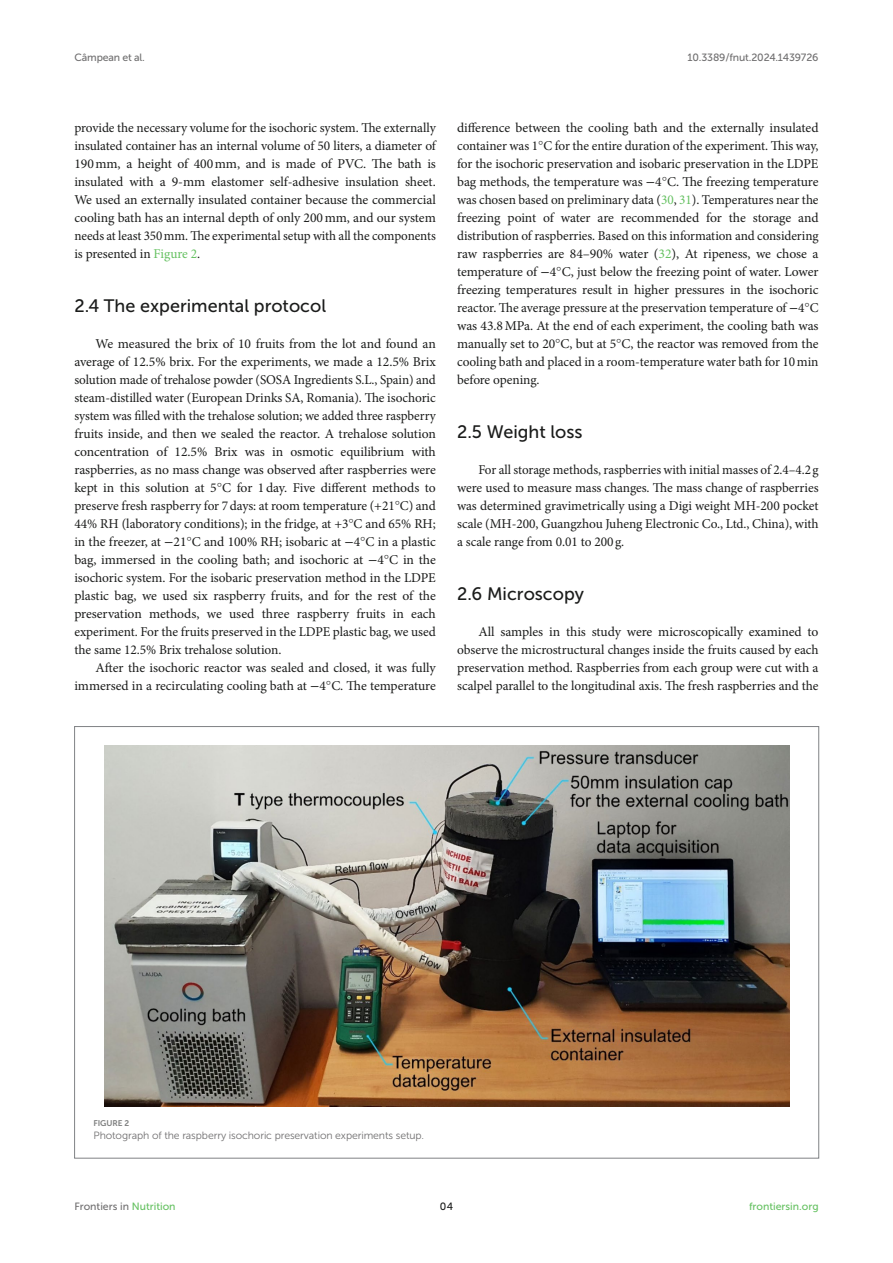
<style>
.page{position:relative;width:893px;height:1263px;background:#fff}
.page>*{position:absolute;margin:0;border:0;box-sizing:border-box;transform-origin:0 0}
.HEAD_2{font:18px "Museo Sans 500";color:#1b1c1b}
.TEXT_FLUSH{font:13.5px/18px "Minion Pro";letter-spacing:-.005em;color:#1b1c1b;text-align:justify}
.TEXT{font:13.5px/18px "Minion Pro";letter-spacing:-.005em;color:#1b1c1b;text-align:right}
.FIG_LEG{font:10.5px "Museo Sans 300";letter-spacing:-.01em;color:#706f70}
.t1{font:10.5px "Museo Sans 500";letter-spacing:-.015em;color:#706f70}
.t2{font:10.5px "Museo Sans 500";color:#65c161}
.t3{font:10.5px "Museo Sans 500";color:#1b1c1b}
.FIG_HD{font:8.25px "Museo Sans 700";letter-spacing:-.01em;color:#7e7f7f}
.s1{color:#65c161}
.s2{font-family:"STIX"}
.s3{font-family:"STIX General"}
</style>
<div class="page">
<img style="left:104px;top:745px;width:685px;height:362px">
<p class="t1" style="left:74px;top:51px;width:72px">Câmpean et al.</p>
<p class="t1" style="left:688px;top:51px;width:132px">10.3389/fnut.2024.1439726</p>
<p class="TEXT_FLUSH" style="left:74px;top:119px;width:363px">provide the necessary volume for the isochoric system. The externally insulated container has an internal volume of 50 liters, a diameter of 190mm, a height of 400mm, and is made of PVC. The bath is insulated with a 9-mm elastomer self-adhesive insulation sheet.<br>We used an externally insulated container because the commercial cooling bath has an internal depth of only 200mm, and our system needs at least 350mm. The experimental setup with all the components is presented in <span class="s1">Figure 2</span>.</p>
<p class="HEAD_2" style="left:74px;top:296px;width:253px">2.4 The experimental protocol</p>
<p class="TEXT_FLUSH" style="left:74px;top:335px;width:363px;text-indent:21px">We measured the brix of 10 fruits from the lot and found an average of 12.5% brix. For the experiments, we made a 12.5% Brix solution made of trehalose powder (SOSA Ingredients S.L., Spain) and steam-distilled water (European Drinks SA, Romania). The isochoric system was filled with the trehalose solution; we added three raspberry fruits inside, and then we sealed the reactor. A trehalose solution concentration of 12.5% Brix was in osmotic equilibrium with raspberries, as no mass change was observed after raspberries were kept in this solution at 5<span class="s2">°</span>C for 1day. Five different methods to preserve fresh raspberry for 7days: at room temperature (+21<span class="s2">°</span>C) and 44% RH (laboratory conditions); in the fridge, at +3<span class="s2">°</span>C and 65% RH; in the freezer, at <span class="s3">−</span>21<span class="s2">°</span>C and 100% RH; isobaric at <span class="s3">−</span>4<span class="s2">°</span>C in a plastic bag, immersed in the cooling bath; and isochoric at <span class="s3">−</span>4<span class="s2">°</span>C in the isochoric system. For the isobaric preservation method in the LDPE plastic bag, we used six raspberry fruits, and for the rest of the preservation methods, we used three raspberry fruits in each experiment. For the fruits preserved in the LDPE plastic bag, we used the same 12.5% Brix trehalose solution.</p>
<p class="TEXT" style="left:74px;top:659px;width:363px">After the isochoric reactor was sealed and closed, it was fully immersed in a recirculating cooling bath at <span class="s3">−</span>4<span class="s2">°</span>C. The temperature</p>
<p class="TEXT" style="left:457px;top:119px;width:363px;text-align:justify">difference between the cooling bath and the externally insulated container was 1<span class="s2">°</span>C for the entire duration of the experiment. This way, for the isochoric preservation and isobaric preservation in the LDPE bag methods, the temperature was <span class="s3">−</span>4<span class="s2">°</span>C. The freezing temperature was chosen based on preliminary data (<span class="s1">30</span>, <span class="s1">31</span>). Temperatures near the freezing point of water are recommended for the storage and distribution of raspberries. Based on this information and considering raw raspberries are 84–90% water (<span class="s1">32</span>), At ripeness, we chose a temperature of <span class="s3">−</span>4<span class="s2">°</span>C, just below the freezing point of water. Lower freezing temperatures result in higher pressures in the isochoric reactor. The average pressure at the preservation temperature of <span class="s3">−</span>4<span class="s2">°</span>C was 43.8MPa. At the end of each experiment, the cooling bath was manually set to 20<span class="s2">°</span>C, but at 5<span class="s2">°</span>C, the reactor was removed from the cooling bath and placed in a room-temperature water bath for 10min before opening.</p>
<p class="HEAD_2" style="left:457px;top:422px;width:127px">2.5 Weight loss</p>
<p class="TEXT_FLUSH" style="left:457px;top:461px;width:363px;text-indent:21px">For all storage methods, raspberries with initial masses of 2.4–4.2g were used to measure mass changes. The mass change of raspberries was determined gravimetrically using a Digi weight MH-200 pocket scale (MH-200, Guangzhou Juheng Electronic Co., Ltd., China), with a scale range from 0.01 to 200g.</p>
<p class="HEAD_2" style="left:457px;top:584px;width:128px">2.6 Microscopy</p>
<p class="TEXT_FLUSH" style="left:457px;top:623px;width:363px;text-indent:21px">All samples in this study were microscopically examined to observe the microstructural changes inside the fruits caused by each preservation method. Raspberries from each group were cut with a scalpel parallel to the longitudinal axis. The fresh raspberries and the</p>
<p class="FIG_HD" style="left:94px;top:1118px;width:37px">FIGURE 2</p>
<p class="FIG_LEG" style="left:94px;top:1130px;width:332px">Photograph of the raspberry isochoric preservation experiments setup.</p>
<p class="t1" style="left:74px;top:1200px;width:103px">Frontiers in <span class="s1">Nutrition</span></p>
<p class="t3" style="left:440px;top:1200px;width:15px">04</p>
<p class="t2" style="left:749px;top:1200px;width:71px">frontiersin.org</p>
</div>
